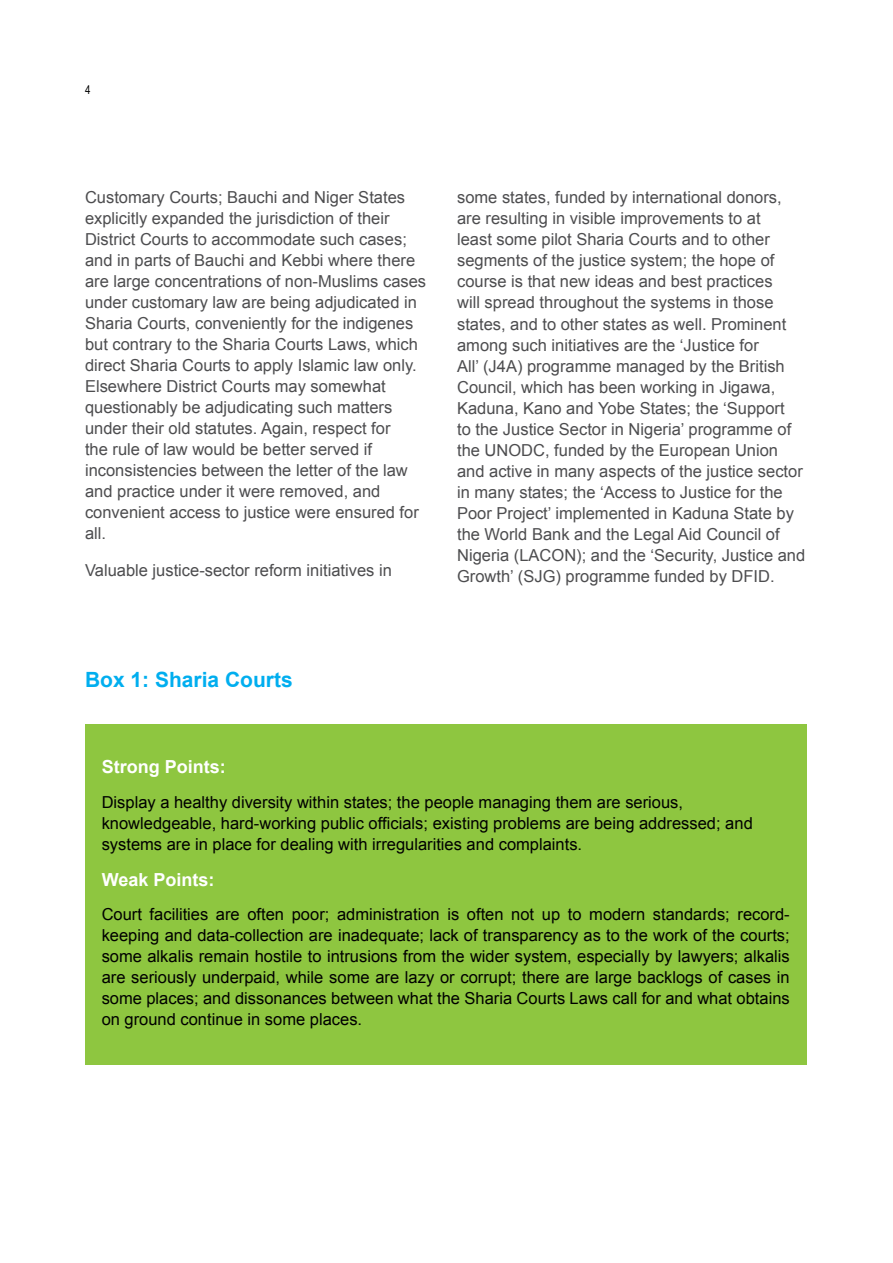
<style>
.page{position:relative;width:893px;height:1263px;background:#fff}
.page>*{position:absolute;margin:0;border:0;box-sizing:border-box;transform-origin:0 0}
.t1{font:700 21px "Arial";color:#00aeef}
.t2{font:700 18px "Arial";color:#fff}
.t3{font:16.5px/21px "Arial";color:#4d4d4f}
.t4{font:16.5px/21px "Arial";color:#000}
.t5{font:12px "Arial Narrow";color:#000}
</style>
<div class="page">
<div style="left:85px;top:725px;width:721px;height:340px;background:#8ec640"></div>
<p class="t5" style="left:85px;top:81px;width:7px">4</p>
<p class="t3" style="left:85px;top:187px;width:343px">Customary Courts; Bauchi and Niger States explicitly expanded the jurisdiction of their District Courts to accommodate such cases; and in parts of Bauchi and Kebbi where there are large concentrations of non-Muslims cases under customary law are being adjudicated in Sharia Courts, conveniently for the indigenes but contrary to the Sharia Courts Laws, which direct Sharia Courts to apply Islamic law only.<br>Elsewhere District Courts may somewhat questionably be adjudicating such matters under their old statutes. Again, respect for<br>the rule of law would be better served if inconsistencies between the letter of the law and practice under it were removed, and convenient access to justice were ensured for all.</p>
<p class="t3" style="left:85px;top:559px;width:308px">Valuable justice-sector reform initiatives in</p>
<p class="t3" style="left:457px;top:187px;width:350px">some states, funded by international donors, are resulting in visible improvements to at<br>least some pilot Sharia Courts and to other segments of the justice system; the hope of course is that new ideas and best practices<br>will spread throughout the systems in those states, and to other states as well. Prominent among such initiatives are the ‘Justice for<br>All’ (J4A) programme managed by the British Council, which has been working in Jigawa, Kaduna, Kano and Yobe States; the ‘Support<br>to the Justice Sector in Nigeria’ programme of the UNODC, funded by the European Union and active in many aspects of the justice sector in many states; the ‘Access to Justice for the Poor Project’ implemented in Kaduna State by the World Bank and the Legal Aid Council of Nigeria (LACON); and the ‘Security, Justice and Growth’ (SJG) programme funded by DFID.</p>
<p class="t1" style="left:85px;top:666px;width:209px">Box 1: Sharia Courts</p>
<p class="t2" style="left:102px;top:755px;width:126px">Strong Points:</p>
<p class="t4" style="left:102px;top:792px;width:653px">Display a healthy diversity within states; the people managing them are serious, knowledgeable, hard-working public officials; existing problems are being addressed; and systems are in place for dealing with irregularities and complaints.</p>
<p class="t2" style="left:102px;top:867px;width:114px">Weak Points:</p>
<p class="t4" style="left:102px;top:904px;width:690px;text-align:justify">Court facilities are often poor; administration is often not up to modern standards; record&shy;keeping and data-collection are inadequate; lack of transparency as to the work of the courts; some alkalis remain hostile to intrusions from the wider system, especially by lawyers; alkalis are seriously underpaid, while some are lazy or corrupt; there are large backlogs of cases in some places; and dissonances between what the Sharia Courts Laws call for and what obtains on ground continue in some places.</p>
</div>
